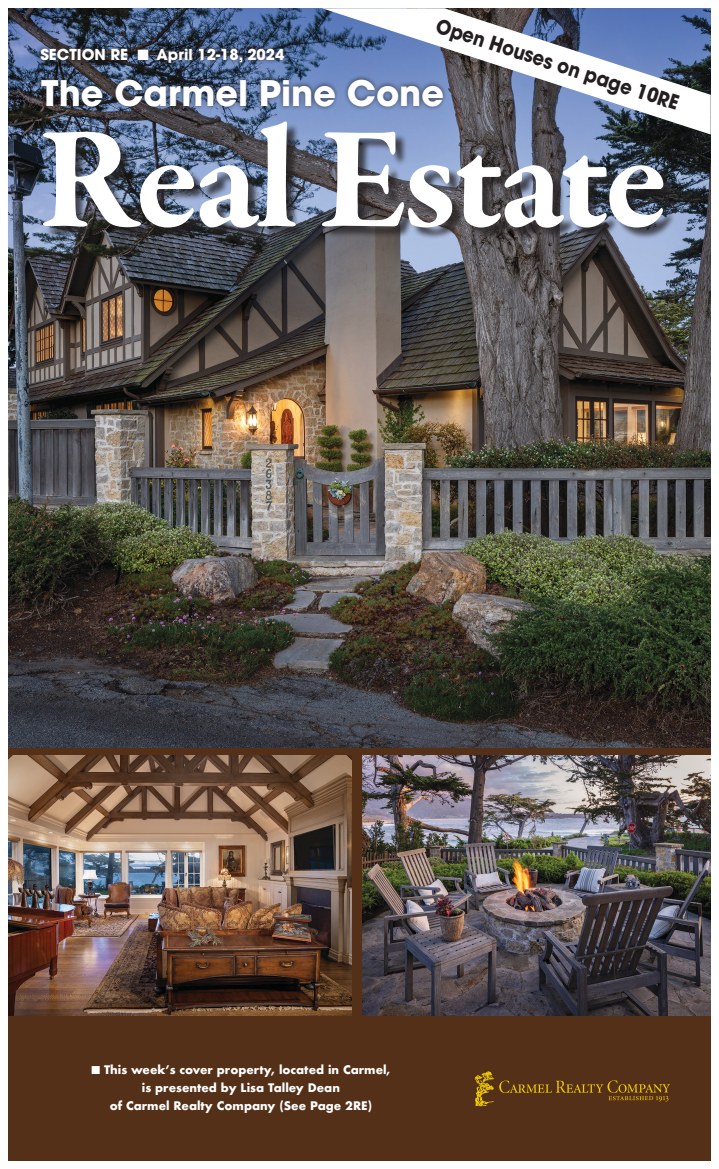
<style>
.page{position:relative;width:719px;height:1169px;background:#fff}
.page>*{position:absolute;margin:0;border:0;box-sizing:border-box;transform-origin:0 0}
.t1{font:700 148px "Garamond Premr Pro";letter-spacing:-.02em;color:#fff}
.t2{font:700 35px "ITC Avant Garde Pro";color:#fff}
.t3{font:700 19.8px "ITC Avant Garde Pro";color:#231f20;scale:.91 1}
.t4{font:700 15px "ITC Avant Garde Pro";color:#fff}
.t5{font:700 11.5px/18px "Futura";color:#fff;text-align:center}
</style>
<div class="page">
<div style="left:8px;top:681px;width:702px;height:479px;background:#543019"></div>
<img style="left:8px;top:756px;width:343px;height:260px">
<img style="left:362px;top:756px;width:348px;height:260px">
<img style="left:8px;top:8px;width:702px;height:739px">
<svg style="left:475px;top:1071px;width:195px;height:35px"></svg>
<svg style="left:322px;top:8px;width:388px;height:126px"></svg>
<div style="left:45px;top:123px;width:630px;height:117px;background:#231f20;opacity:.75"></div>
<div style="left:36px;top:44px;width:253px;height:24px;background:#231f20;opacity:.75"></div>
<div style="left:37px;top:74px;width:410px;height:37px;background:#231f20;opacity:.75"></div>
<h3 class="t3" style="left:441px;top:12px;width:280px;rotate:18deg">Open Houses on page 10RE</h3>
<h1 class="t1" style="left:38px;top:88px;width:631px">Real Estate</h1>
<h3 class="t4" style="left:40px;top:45px;width:245px">SECTION RE ■ April 12-18, 2024</h3>
<h2 class="t2" style="left:41px;top:69px;width:404px">The Carmel Pine Cone</h2>
<p class="t5" style="left:91px;top:1060px;width:300px">■ This week’s cover property, located in Carmel, is presented by Lisa Talley Dean<br>of Carmel Realty Company (See Page 2RE)</p>
</div>
